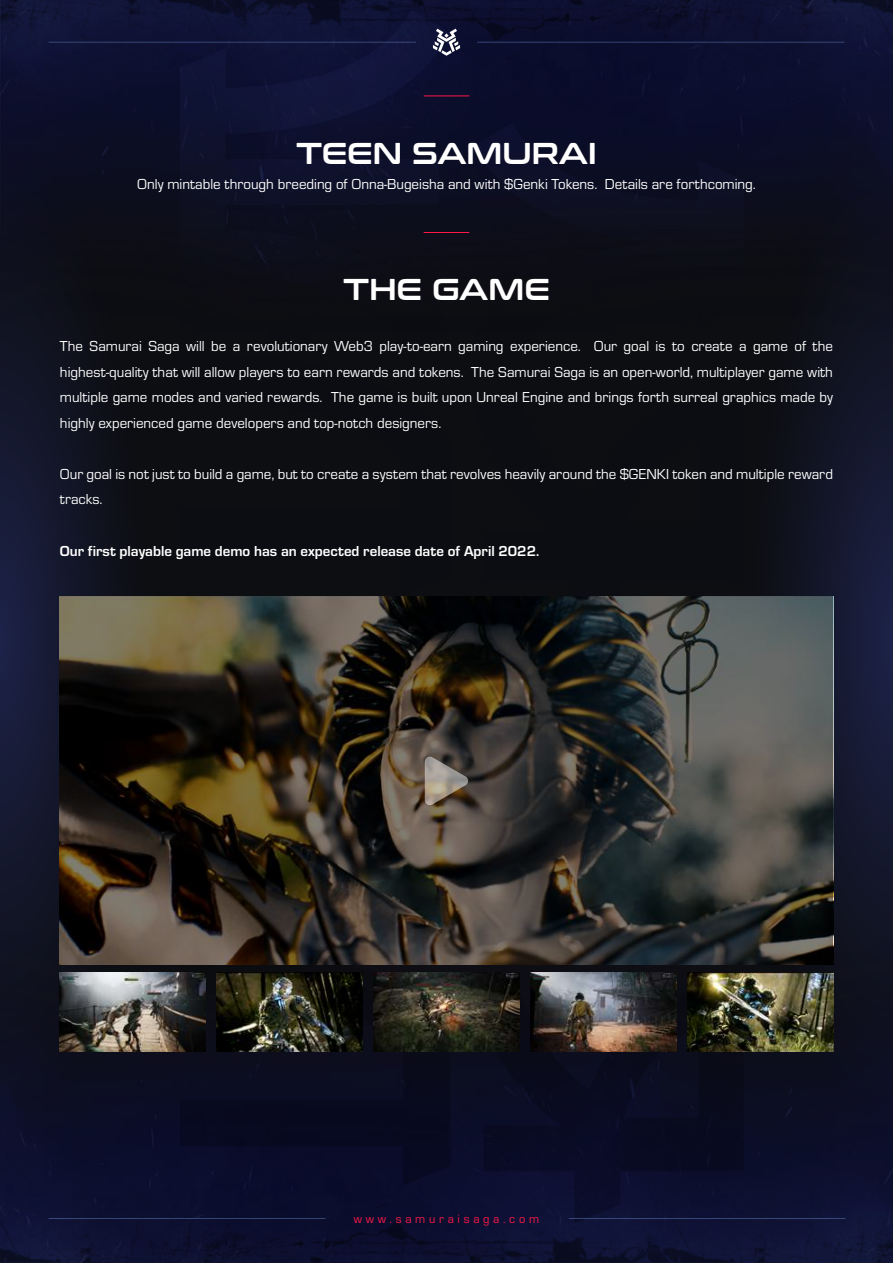
<style>
.page{position:relative;width:893px;height:1263px;background:#fff}
.page>*{position:absolute;margin:0;border:0;box-sizing:border-box;transform-origin:0 0}
.t1{font:30px "Conthrax Sb";color:#fff}
.t2{font:15px/25.5px "Eurostile";color:#fff;text-align:justify}
.t3{font:700 15px "Eurostile";color:#fff}
.t4{font:12.45px "Eurostile";letter-spacing:.3em;color:#ff1848}
</style>
<div class="page">
<svg style="left:0;top:556px;width:152px;height:151px;background:#161a32"></svg>
<svg style="left:743px;top:556px;width:150px;height:151px;background:#191e36"></svg>
<img style="left:0;top:707px;width:893px;height:446px">
<img style="left:0;top:1153px;width:893px;height:110px">
<img style="left:0;top:110px;width:893px;height:446px">
<img style="left:0;top:0;width:893px;height:110px">
<img style="left:181px;top:9px;width:562px;height:587px">
<img style="left:181px;top:965px;width:562px;height:257px">
<svg style="left:433px;top:29px;width:27px;height:27px"></svg>
<hr style="left:49px;top:42px;width:367px;height:1px;background:#617fbc">
<hr style="left:477px;top:42px;width:367px;height:1px;background:#617fbc">
<hr style="left:49px;top:1218px;width:276px;height:1px;background:#617fbc">
<hr style="left:569px;top:1218px;width:277px;height:1px;background:#617fbc">
<hr style="left:424px;top:96px;width:45px;height:1px;background:#ff1848">
<hr style="left:424px;top:232px;width:45px;height:1px;background:#ff1848">
<svg style="left:60px;top:596px;width:773px;height:369px;background:#3a362e"></svg>
<svg style="left:425px;top:756px;width:43px;height:49px;background:#7f766b"></svg>
<img style="left:530px;top:973px;width:146px;height:79px">
<img style="left:60px;top:973px;width:146px;height:78px">
<img style="left:374px;top:973px;width:145px;height:79px">
<img style="left:687px;top:973px;width:146px;height:79px">
<img style="left:217px;top:973px;width:146px;height:79px">
<h1 class="t1" style="left:296px;top:130px;width:302px">TEEN SAMURAI</h1>
<p class="t2" style="left:137px;top:171px;width:620px">Only mintable through breeding of Onna-Bugeisha and with $Genki Tokens. Details are forthcoming.</p>
<h1 class="t1" style="left:343px;top:267px;width:208px">THE GAME</h1>
<p class="t2" style="left:60px;top:333px;width:775px">The Samurai Saga will be a revolutionary Web3 play-to-earn gaming experience. Our goal is to create a game of the highest-quality that will allow players to earn rewards and tokens. The Samurai Saga is an open-world, multiplayer game with multiple game modes and varied rewards. The game is built upon Unreal Engine and brings forth surreal graphics made by highly experienced game developers and top-notch designers.</p>
<p class="t2" style="left:60px;top:460px;width:775px">Our goal is not just to build a game, but to create a system that revolves heavily around the $GENKI token and multiple reward tracks.</p>
<p class="t3" style="left:60px;top:540px;width:481px">Our first playable game demo has an expected release date of April 2022.</p>
<p class="t4" style="left:354px;top:1210px;width:187px">www.samuraisaga.com</p>
</div>
